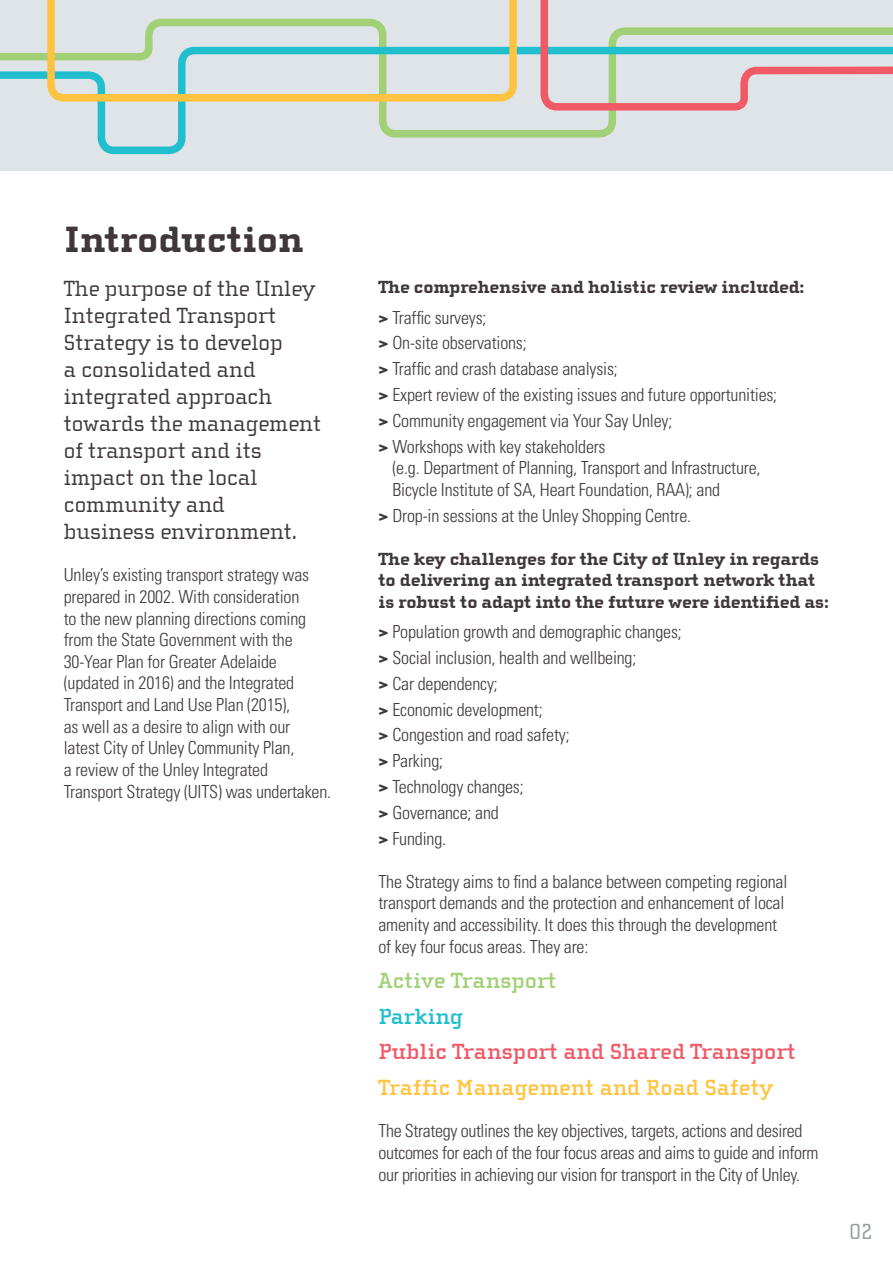
<style>
.page{position:relative;width:893px;height:1263px;background:#fff}
.page>*{position:absolute;margin:0;border:0;box-sizing:border-box;transform-origin:0 0}
.t1{font:800 37.5px "Cholla Slab OT";color:#3f373b}
.t2{font:22.5px/27px "Cholla Slab OT";color:#3f373b}
.t3{font:700 22.5px "Cholla Slab OT";color:#f05a67}
.t4{font:700 22.5px "Cholla Slab OT";color:#fec340}
.t5{font:700 22.5px "Cholla Slab OT";color:#a1d076}
.t6{font:700 22.5px "Cholla Slab OT";color:#21bece}
.t7{font:22.5px "Cholla Slab OT";color:#959ca1}
.t8{font:300 condensed 18px/21.6px "Univers";letter-spacing:-.01em;color:#3f373b}
.t9{font:800 18px/21.6px "Cholla Slab OT";letter-spacing:-.01em;color:#3f373b}
.s1{font-family:"Cholla Slab OT";font-weight:800;font-stretch:normal}
</style>
<div class="page">
<div style="left:0;top:0;width:893px;height:170px;background:#dfe4e8"></div>
<svg style="left:0;top:46px;width:617px;height:109px"></svg>
<svg style="left:44px;top:0;width:477px;height:105px"></svg>
<svg style="left:537px;top:0;width:356px;height:114px"></svg>
<h1 class="t1" style="left:64px;top:219px;width:241px">Introduction</h1>
<p class="t2" style="left:64px;top:275px;width:259px">The purpose of the Unley<br>Integrated Transport<br>Strategy is to develop<br>a consolidated and integrated approach towards the management of transport and its impact on the local community and business environment.</p>
<p class="t8" style="left:64px;top:564px;width:269px">Unley’s existing transport strategy was prepared in 2002. With consideration<br>to the new planning directions coming from the State Government with the 30-Year Plan for Greater Adelaide (updated in 2016) and the Integrated Transport and Land Use Plan (2015),<br>as well as a desire to align with our<br>latest City of Unley Community Plan,<br>a review of the Unley Integrated Transport Strategy (UITS) was undertaken.</p>
<p class="t9" style="left:378px;top:277px;width:428px">The comprehensive and holistic review included:</p>
<p class="t8" style="left:378px;top:304px;width:400px;line-height:25.8px"><span class="s1">&gt;</span> Traffic surveys;<br><span class="s1">&gt;</span> On-site observations;<br><span class="s1">&gt;</span> Traffic and crash database analysis;<br><span class="s1">&gt;</span> Expert review of the existing issues and future opportunities; <span class="s1">&gt;</span> Community engagement via Your Say Unley;<br><span class="s1">&gt;</span> Workshops with key stakeholders</p>
<p class="t8" style="left:392px;top:457px;width:370px">(e.g. Department of Planning, Transport and Infrastructure,<br>Bicycle Institute of SA, Heart Foundation, RAA); and</p>
<p class="t8" style="left:378px;top:504px;width:314px"><span class="s1">&gt;</span> Drop-in sessions at the Unley Shopping Centre.</p>
<p class="t9" style="left:378px;top:548px;width:452px">The key challenges for the City of Unley in regards to delivering an integrated transport network that is robust to adapt into the future were identified as:</p>
<p class="t8" style="left:378px;top:618px;width:305px;line-height:25.8px"><span class="s1">&gt;</span> Population growth and demographic changes; <span class="s1">&gt;</span> Social inclusion, health and wellbeing;<br><span class="s1">&gt;</span> Car dependency;<br><span class="s1">&gt;</span> Economic development;<br><span class="s1">&gt;</span> Congestion and road safety;<br><span class="s1">&gt;</span> Parking;<br><span class="s1">&gt;</span> Technology changes;<br><span class="s1">&gt;</span> Governance; and<br><span class="s1">&gt;</span> Funding.</p>
<p class="t8" style="left:378px;top:870px;width:410px">The Strategy aims to find a balance between competing regional transport demands and the protection and enhancement of local amenity and accessibility. It does this through the development of key four focus areas. They are:</p>
<p class="t5" style="left:378px;top:968px;width:180px">Active Transport</p>
<p class="t6" style="left:378px;top:1004px;width:86px">Parking</p>
<p class="t3" style="left:378px;top:1039px;width:419px">Public Transport and Shared Transport</p>
<p class="t4" style="left:378px;top:1075px;width:396px">Traffic Management and Road Safety</p>
<p class="t8" style="left:378px;top:1120px;width:441px">The Strategy outlines the key objectives, targets, actions and desired outcomes for each of the four focus areas and aims to guide and inform our priorities in achieving our vision for transport in the City of Unley.</p>
<p class="t7" style="left:850px;top:1219px;width:24px">02</p>
</div>
